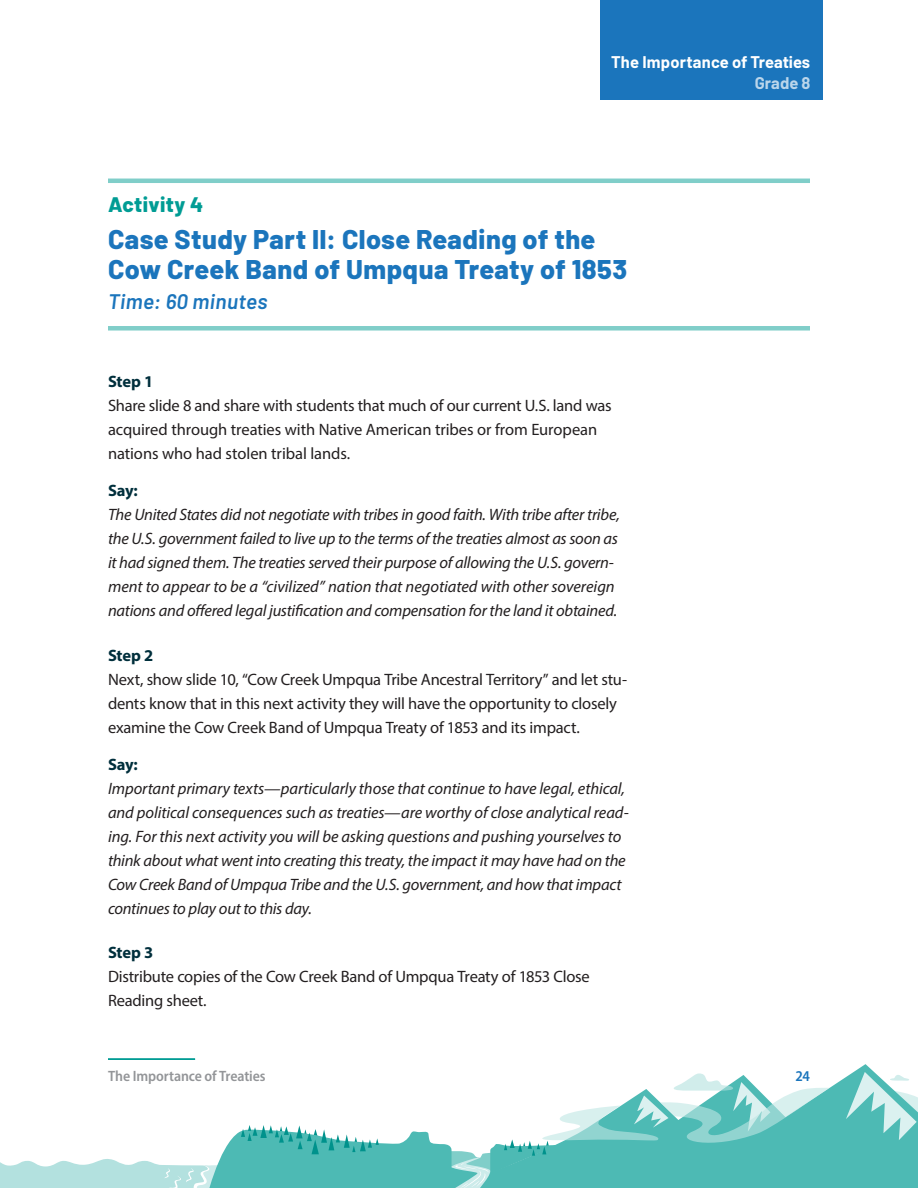
<style>
.page{position:relative;width:918px;height:1188px;background:#fff}
.page>*{position:absolute;margin:0;border:0;box-sizing:border-box;transform-origin:0 0}
.Activity_Header{font:800 27px/30px "Barlow";letter-spacing:.015em;color:#1b75bc}
.Activity_Time{font:italic 600 21px "Barlow";letter-spacing:.02em;color:#1b75bc}
.Body{font:800 21px "Barlow";letter-spacing:.015em;color:#009c94}
.Bullets{font:italic 16.5px/24px "Myriad Pro";letter-spacing:-.015em;color:#231f20}
.Body-2{font:16.5px/24px "Myriad Pro";letter-spacing:-.01em;color:#231f20}
.t1{font:700 16.5px "Barlow";letter-spacing:.005em;color:#fff}
.Say_Step{font:700 16.5px "Myriad Pro";letter-spacing:-.01em;color:#002f3c}
.t2{font:700 16.5px "Barlow";color:#bbd6eb}
.t3{font:600 semi-condensed 15px "Myriad Pro";letter-spacing:-.005em;color:#939598}
.t4{font:600 semi-condensed 15px "Myriad Pro";color:#1b75bc}
</style>
<div class="page">
<hr style="left:108px;top:179px;width:702px;height:4px;background:#80cec9">
<div style="left:108px;top:326px;width:702px;height:5px;background:#80cec9"></div>
<svg style="left:0;top:1159px;width:205px;height:29px"></svg>
<svg style="left:205px;top:1064px;width:669px;height:124px"></svg>
<svg style="left:241px;top:1125px;width:138px;height:29px"></svg>
<svg style="left:438px;top:1072px;width:480px;height:116px"></svg>
<hr style="left:108px;top:1058px;width:87px;height:2px;background:#009c94">
<div style="left:600px;top:0;width:223px;height:99px;background:#1b75bc"></div>
<p class="t1" style="left:611px;top:50px;width:201px">The Importance of Treaties</p>
<p class="t2" style="left:755px;top:71px;width:57px">Grade 8</p>
<p class="Body" style="left:108px;top:189px;width:97px">Activity 4</p>
<p class="Activity_Header" style="left:108px;top:222px;width:521px">Case Study Part II: Close Reading of the<br>Cow Creek Band of Umpqua Treaty of 1853</p>
<p class="Activity_Time" style="left:108px;top:286px;width:161px">Time: 60 minutes</p>
<p class="Say_Step" style="left:108px;top:371px;width:47px">Step 1</p>
<p class="Body-2" style="left:108px;top:393px;width:505px">Share slide 8 and share with students that much of our current U.S. land was acquired through treaties with Native American tribes or from European nations who had stolen tribal lands.</p>
<p class="Say_Step" style="left:108px;top:480px;width:31px">Say:</p>
<p class="Bullets" style="left:108px;top:503px;width:513px">The United States did not negotiate with tribes in good faith. With tribe after tribe, the U.S. government failed to live up to the terms of the treaties almost as soon as it had signed them. The treaties served their purpose of allowing the U.S. govern&shy;ment to appear to be a “civilized” nation that negotiated with other sovereign nations and offered legal justification and compensation for the land it obtained.</p>
<p class="Say_Step" style="left:108px;top:644px;width:47px">Step 2</p>
<p class="Body-2" style="left:108px;top:667px;width:521px">Next, show slide 10, “Cow Creek Umpqua Tribe Ancestral Territory” and let stu&shy;dents know that in this next activity they will have the opportunity to closely examine the Cow Creek Band of Umpqua Treaty of 1853 and its impact.</p>
<p class="Say_Step" style="left:108px;top:754px;width:31px">Say:</p>
<p class="Bullets" style="left:108px;top:776px;width:522px">Important primary texts—particularly those that continue to have legal, ethical, and political consequences such as treaties—are worthy of close analytical read&shy;ing. For this next activity you will be asking questions and pushing yourselves to think about what went into creating this treaty, the impact it may have had on the Cow Creek Band of Umpqua Tribe and the U.S. government, and how that impact continues to play out to this day.</p>
<p class="Say_Step" style="left:108px;top:942px;width:47px">Step 3</p>
<p class="Body-2" style="left:108px;top:965px;width:483px">Distribute copies of the Cow Creek Band of Umpqua Treaty of 1853 Close<br>Reading sheet.</p>
<p class="t3" style="left:108px;top:1066px;width:159px">The Importance of Treaties</p>
<p class="t4" style="left:796px;top:1066px;width:16px">24</p>
</div>
